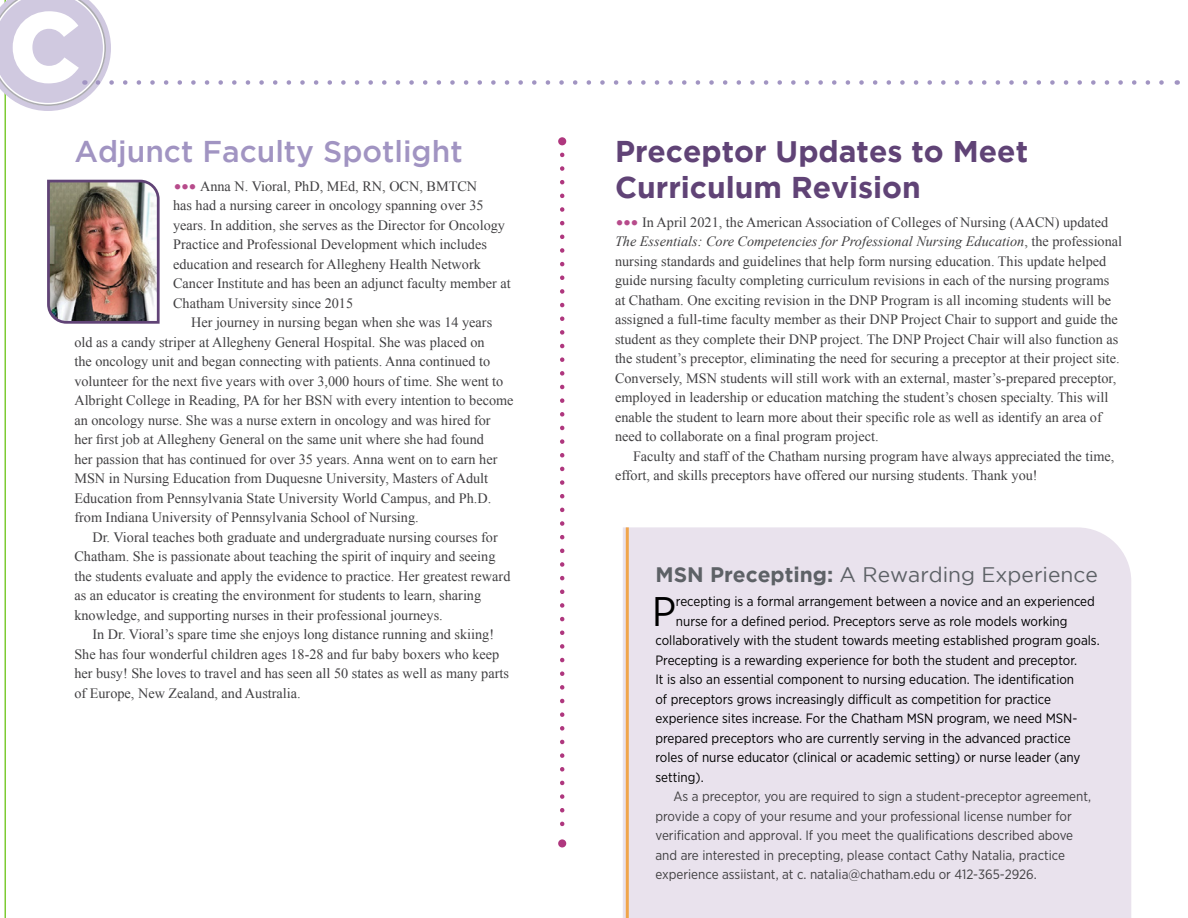
<style>
.page{position:relative;width:1188px;height:918px;background:#fff}
.page>*{position:absolute;margin:0;border:0;box-sizing:border-box;transform-origin:0 0}
.t1{font:41.4px "Gotham Narrow";color:#000}
.t2{font:700 30px/36px "Gotham";color:#604376}
.t3{font:500 30px "Gotham";color:#a194c2}
.t4{font:21px "Gotham";color:#5d6166}
.t5{font:14.25px/19.5px "Times New Roman";color:#414042}
.t6{font:13.5px "Gotham Narrow";color:#000}
.t7{font:13.5px/19.5px "Gotham Narrow";color:#414042}
.s1{font-family:"Bovine Round MVB";font-size:24px;color:#b74b8b}
.s2{font-style:italic}
.s3{font-weight:700}
</style>
<div class="page">
<hr style="left:4px;top:0;width:2px;height:918px;background:#7dca33">
<svg style="left:0;top:0;width:1164px;height:111px"></svg>
<div style="left:623px;top:527px;width:508px;height:391px;background:#e9e2ed"></div>
<hr style="left:626px;top:527px;width:3px;height:391px;background:#f0a54b">
<img style="left:47px;top:179px;width:113px;height:145px">
<svg style="left:560px;top:155px;width:4px;height:672px"></svg>
<div style="left:558px;top:137px;width:8px;height:8px;background:#af377e;border-radius:50%"></div>
<div style="left:558px;top:839px;width:8px;height:9px;background:#af377e;border-radius:50%"></div>
<h2 class="t3" style="left:74px;top:136px;width:390px">Adjunct Faculty Spotlight</h2>
<p class="t5" style="left:173px;top:176px;width:339px"><span class="s1">…</span> Anna N. Vioral, PhD, MEd, RN, OCN, BMTCN<br>has had a nursing career in oncology spanning over 35 years. In addition, she serves as the Director for Oncology Practice and Professional Development which includes education and research for Allegheny Health Network Cancer Institute and has been an adjunct faculty member at Chatham University since 2015</p>
<p class="t5" style="left:74px;top:312px;width:441px;text-indent:117px">Her journey in nursing began when she was 14 years old as a candy striper at Allegheny General Hospital. She was placed on<br>the oncology unit and began connecting with patients. Anna continued to volunteer for the next five years with over 3,000 hours of time. She went to Albright College in Reading, PA for her BSN with every intention to become an oncology nurse. She was a nurse extern in oncology and was hired for<br>her first job at Allegheny General on the same unit where she had found<br>her passion that has continued for over 35 years. Anna went on to earn her MSN in Nursing Education from Duquesne University, Masters of Adult Education from Pennsylvania State University World Campus, and Ph.D. from Indiana University of Pennsylvania School of Nursing.</p>
<p class="t5" style="left:74px;top:527px;width:438px;text-indent:18px">Dr. Vioral teaches both graduate and undergraduate nursing courses for Chatham. She is passionate about teaching the spirit of inquiry and seeing the students evaluate and apply the evidence to practice. Her greatest reward as an educator is creating the environment for students to learn, sharing knowledge, and supporting nurses in their professional journeys.</p>
<p class="t5" style="left:74px;top:624px;width:436px;text-indent:18px">In Dr. Vioral’s spare time she enjoys long distance running and skiing!<br>She has four wonderful children ages 18-28 and fur baby boxers who keep her busy! She loves to travel and has seen all 50 states as well as many parts of Europe, New Zealand, and Australia.</p>
<h2 class="t2" style="left:615px;top:133px;width:415px">Preceptor Updates to Meet<br>Curriculum Revision</h2>
<p class="t5" style="left:615px;top:212px;width:509px"><span class="s1">…</span> In April 2021, the American Association of Colleges of Nursing (AACN) updated <span class="s2">The Essentials: Core Competencies for Professional Nursing Education</span>, the professional nursing standards and guidelines that help form nursing education. This update helped guide nursing faculty completing curriculum revisions in each of the nursing programs at Chatham. One exciting revision in the DNP Program is all incoming students will be assigned a full-time faculty member as their DNP Project Chair to support and guide the student as they complete their DNP project. The DNP Project Chair will also function as the student’s preceptor, eliminating the need for securing a preceptor at their project site.<br>Conversely, MSN students will still work with an external, master’s-prepared preceptor, employed in leadership or education matching the student’s chosen specialty. This will enable the student to learn more about their specific role as well as identify an area of need to collaborate on a final program project.</p>
<p class="t5" style="left:615px;top:446px;width:501px;text-indent:18px">Faculty and staff of the Chatham nursing program have always appreciated the time, effort, and skills preceptors have offered our nursing students. Thank you!</p>
<h3 class="t4" style="left:656px;top:564px;width:444px"><span class="s3">MSN Precepting:</span> A Rewarding Experience</h3>
<h1 class="t1" style="left:652px;top:585px;width:25px">P</h1>
<p class="t6" style="left:676px;top:593px;width:421px">recepting is a formal arrangement between a novice and an experienced</p>
<p class="t6" style="left:676px;top:612px;width:393px">nurse for a defined period. Preceptors serve as role models working</p>
<p class="t6" style="left:656px;top:632px;width:446px">collaboratively with the student towards meeting established program goals.</p>
<p class="t6" style="left:656px;top:651px;width:423px">Precepting is a rewarding experience for both the student and preceptor.</p>
<p class="t6" style="left:656px;top:671px;width:420px">It is also an essential component to nursing education. The identification</p>
<p class="t6" style="left:656px;top:690px;width:397px">of preceptors grows increasingly difficult as competition for practice</p>
<p class="t6" style="left:656px;top:710px;width:424px">experience sites increase. For the Chatham MSN program, we need MSN-</p>
<p class="t6" style="left:656px;top:729px;width:417px">prepared preceptors who are currently serving in the advanced practice</p>
<p class="t6" style="left:656px;top:749px;width:427px">roles of nurse educator (clinical or academic setting) or nurse leader (any</p>
<p class="t6" style="left:656px;top:768px;width:50px">setting).</p>
<p class="t7" style="left:656px;top:786px;width:437px;text-indent:18px">As a preceptor, you are required to sign a student-preceptor agreement, provide a copy of your resume and your professional license number for verification and approval. If you meet the qualifications described above and are interested in precepting, please contact Cathy Natalia, practice experience assiistant, at c. natalia@chatham.edu or 412-365-2926.</p>
</div>
